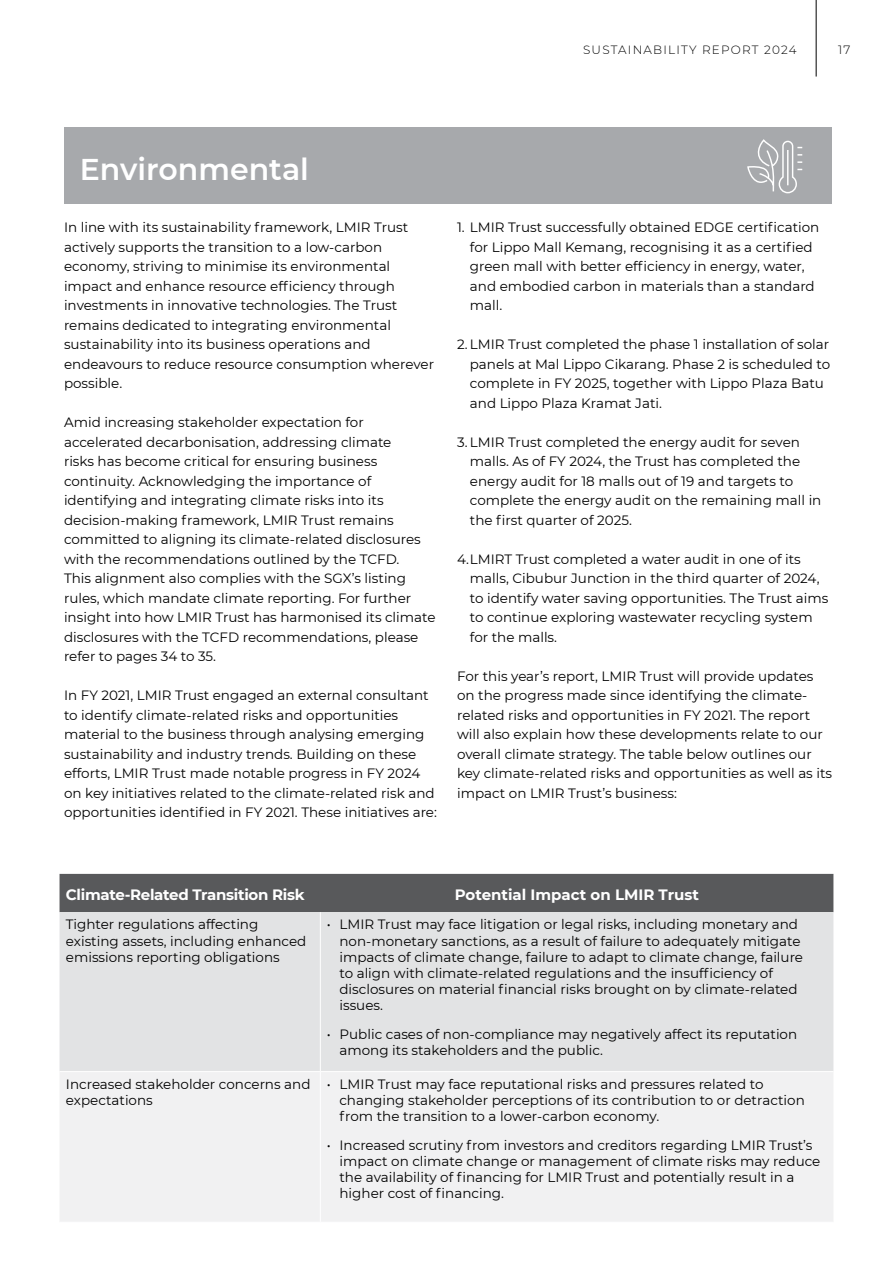
<style>
.page{position:relative;width:893px;height:1263px;background:#fff}
.page>*{position:absolute;margin:0;border:0;box-sizing:border-box;transform-origin:0 0}
.t1{font:600 30px "Montserrat";color:#fff}
.t2{font:700 15px "Montserrat";letter-spacing:-.02em;color:#fff}
.t3{font:700 15px "Montserrat";color:#fff}
.t4{font:13.5px/19.5px "Montserrat";color:#000}
.t5{font:300 12px "Montserrat";letter-spacing:.1em;color:#000}
</style>
<div class="page">
<hr style="left:816px;top:0;width:1px;height:77px;background:#000">
<div style="left:64px;top:128px;width:768px;height:76px;background:#a7a9ac"></div>
<svg style="left:747px;top:139px;width:56px;height:55px"></svg>
<div style="left:60px;top:874px;width:773px;height:38px;background:#58595b"></div>
<div style="left:60px;top:912px;width:773px;height:159px;background:#e2e3e4"></div>
<div style="left:60px;top:1072px;width:773px;height:150px;background:#f1f1f2"></div>
<hr style="left:320px;top:912px;width:1px;height:159px;background:#fff">
<hr style="left:320px;top:1072px;width:1px;height:150px;background:#fff">
<p class="t5" style="left:583px;top:42px;width:215px">SUSTAINABILITY REPORT 2024</p>
<p class="t5" style="left:838px;top:42px;width:14px">17</p>
<h1 class="t1" style="left:80px;top:148px;width:231px">Environmental</h1>
<p class="t4" style="left:64px;top:217px;width:372px">In line with its sustainability framework, LMIR Trust actively supports the transition to a low-carbon economy, striving to minimise its environmental impact and enhance resource efficiency through investments in innovative technologies. The Trust remains dedicated to integrating environmental sustainability into its business operations and endeavours to reduce resource consumption wherever possible.</p>
<p class="t4" style="left:64px;top:412px;width:373px">Amid increasing stakeholder expectation for accelerated decarbonisation, addressing climate<br>risks has become critical for ensuring business continuity. Acknowledging the importance of identifying and integrating climate risks into its decision-making framework, LMIR Trust remains committed to aligning its climate-related disclosures with the recommendations outlined by the TCFD.<br>This alignment also complies with the SGX’s listing rules, which mandate climate reporting. For further insight into how LMIR Trust has harmonised its climate disclosures with the TCFD recommendations, please refer to pages 34 to 35.</p>
<p class="t4" style="left:64px;top:685px;width:374px">In FY 2021, LMIR Trust engaged an external consultant to identify climate-related risks and opportunities material to the business through analysing emerging sustainability and industry trends. Building on these efforts, LMIR Trust made notable progress in FY 2024 on key initiatives related to the climate-related risk and opportunities identified in FY 2021. These initiatives are:</p>
<p class="t4" style="left:470px;top:217px;width:351px;text-indent:-13px">1. LMIR Trust successfully obtained EDGE certification for Lippo Mall Kemang, recognising it as a certified green mall with better efficiency in energy, water, and embodied carbon in materials than a standard mall.</p>
<p class="t4" style="left:470px;top:334px;width:362px;text-indent:-13px">2. LMIR Trust completed the phase 1 installation of solar panels at Mal Lippo Cikarang. Phase 2 is scheduled to complete in FY 2025, together with Lippo Plaza Batu and Lippo Plaza Kramat Jati.</p>
<p class="t4" style="left:470px;top:432px;width:353px;text-indent:-13px">3. LMIR Trust completed the energy audit for seven malls. As of FY 2024, the Trust has completed the energy audit for 18 malls out of 19 and targets to complete the energy audit on the remaining mall in the first quarter of 2025.</p>
<p class="t4" style="left:470px;top:549px;width:360px;text-indent:-13px">4.LMIRT Trust completed a water audit in one of its malls, Cibubur Junction in the third quarter of 2024, to identify water saving opportunities. The Trust aims to continue exploring wastewater recycling system for the malls.</p>
<p class="t4" style="left:457px;top:666px;width:376px">For this year’s report, LMIR Trust will provide updates on the progress made since identifying the climate&shy;related risks and opportunities in FY 2021. The report will also explain how these developments relate to our overall climate strategy. The table below outlines our key climate-related risks and opportunities as well as its impact on LMIR Trust’s business:</p>
<p class="t2" style="left:66px;top:884px;width:240px">Climate-Related Transition Risk</p>
<p class="t3" style="left:455px;top:884px;width:246px">Potential Impact on LMIR Trust</p>
<p class="t4" style="left:66px;top:916px;width:242px;line-height:16.2px">Tighter regulations affecting existing assets, including enhanced emissions reporting obligations</p>
<p class="t4" style="left:339px;top:916px;width:465px;line-height:16.2px;text-indent:-13px">• LMIR Trust may face litigation or legal risks, including monetary and non-monetary sanctions, as a result of failure to adequately mitigate impacts of climate change, failure to adapt to climate change, failure to align with climate-related regulations and the insufficiency of disclosures on material financial risks brought on by climate-related issues.</p>
<p class="t4" style="left:339px;top:1025px;width:459px;line-height:16.2px;text-indent:-13px">• Public cases of non-compliance may negatively affect its reputation among its stakeholders and the public.</p>
<p class="t4" style="left:66px;top:1075px;width:246px;line-height:16.2px">Increased stakeholder concerns and expectations</p>
<p class="t4" style="left:339px;top:1075px;width:467px;line-height:16.2px;text-indent:-13px">• LMIR Trust may face reputational risks and pressures related to changing stakeholder perceptions of its contribution to or detraction from the transition to a lower-carbon economy.</p>
<p class="t4" style="left:339px;top:1136px;width:482px;line-height:16.2px;text-indent:-13px">• Increased scrutiny from investors and creditors regarding LMIR Trust’s impact on climate change or management of climate risks may reduce the availability of financing for LMIR Trust and potentially result in a higher cost of financing.</p>
</div>
